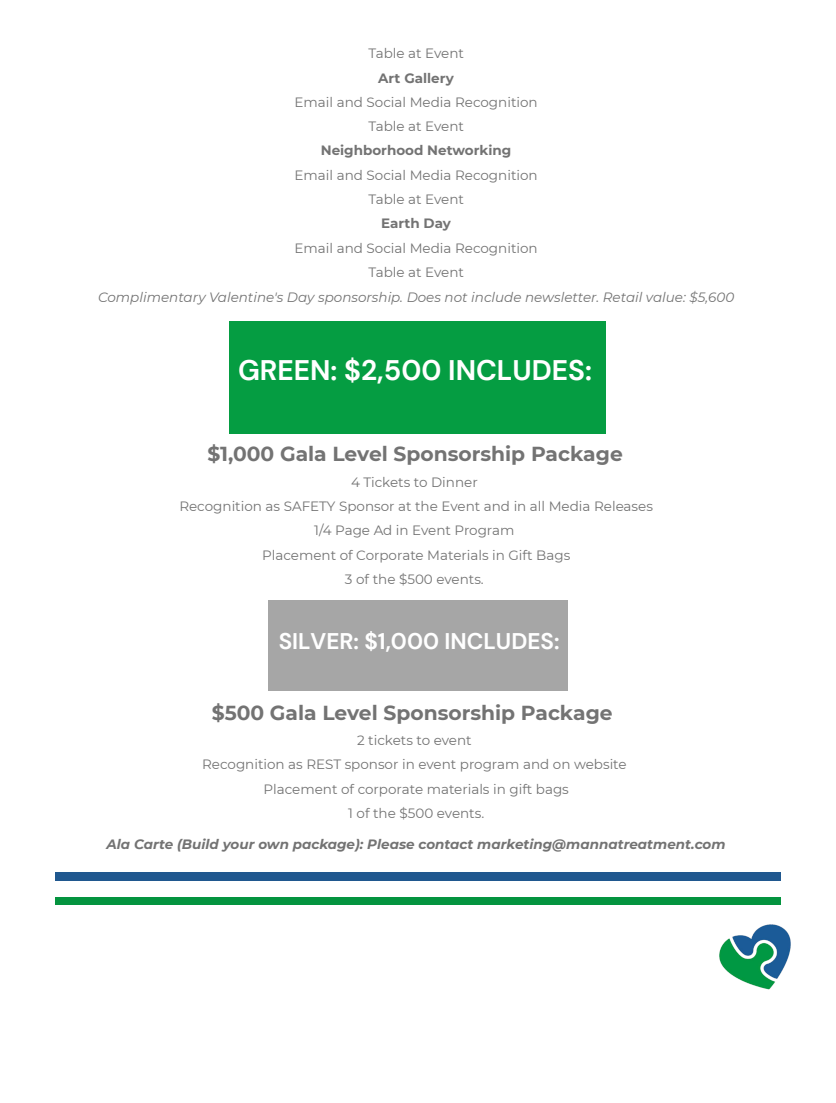
<style>
.page{position:relative;width:836px;height:1103px;background:#fff}
.page>*{position:absolute;margin:0;border:0;box-sizing:border-box;transform-origin:0 0}
.t1{font:700 28.35px "DM Sans";color:#fff}
.t2{font:700 22.65px "DM Sans";color:#fff}
.t3{font:700 20.25px "Montserrat";color:#737373}
.t4{font:13.5px "Montserrat";color:#737373}
.t5{font:italic 13.5px "Montserrat";color:#737373}
.t6{font:italic 700 13.5px "Montserrat";color:#737373}
.t7{font:700 13.5px "Montserrat";color:#737373}
</style>
<div class="page">
<div style="left:229px;top:321px;width:376px;height:112px;background:#059d42"></div>
<div style="left:268px;top:600px;width:300px;height:90px;background:#a6a6a6"></div>
<div style="left:55px;top:872px;width:725px;height:9px;background:#20588f"></div>
<div style="left:55px;top:897px;width:725px;height:7px;background:#04943f"></div>
<img style="left:719px;top:924px;width:72px;height:66px">
<p class="t4" style="left:368px;top:45px;width:97px">Table at Event</p>
<p class="t7" style="left:378px;top:69px;width:77px">Art Gallery</p>
<p class="t4" style="left:294px;top:94px;width:244px">Email and Social Media Recognition</p>
<p class="t4" style="left:368px;top:118px;width:97px">Table at Event</p>
<p class="t7" style="left:321px;top:142px;width:192px">Neighborhood Networking</p>
<p class="t4" style="left:294px;top:167px;width:244px">Email and Social Media Recognition</p>
<p class="t4" style="left:368px;top:191px;width:97px">Table at Event</p>
<p class="t7" style="left:381px;top:215px;width:71px">Earth Day</p>
<p class="t4" style="left:294px;top:240px;width:244px">Email and Social Media Recognition</p>
<p class="t4" style="left:368px;top:264px;width:97px">Table at Event</p>
<p class="t5" style="left:98px;top:289px;width:637px">Complimentary Valentine's Day sponsorship. Does not include newsletter. Retail value: $5,600</p>
<p class="t1" style="left:238px;top:352px;width:355px">GREEN: $2,500 INCLUDES:</p>
<h3 class="t3" style="left:207px;top:442px;width:417px">$1,000 Gala Level Sponsorship Package</h3>
<p class="t4" style="left:351px;top:474px;width:128px">4 Tickets to Dinner</p>
<p class="t4" style="left:179px;top:498px;width:475px">Recognition as SAFETY Sponsor at the Event and in all Media Releases</p>
<p class="t4" style="left:314px;top:522px;width:202px">1/4 Page Ad in Event Program</p>
<p class="t4" style="left:262px;top:546px;width:310px">Placement of Corporate Materials in Gift Bags</p>
<p class="t4" style="left:345px;top:571px;width:140px">3 of the $500 events.</p>
<p class="t2" style="left:279px;top:627px;width:282px">SILVER: $1,000 INCLUDES:</p>
<h3 class="t3" style="left:212px;top:700px;width:402px">$500 Gala Level Sponsorship Package</h3>
<p class="t4" style="left:357px;top:732px;width:116px">2 tickets to event</p>
<p class="t4" style="left:202px;top:756px;width:426px">Recognition as REST sponsor in event program and on website</p>
<p class="t4" style="left:263px;top:780px;width:307px">Placement of corporate materials in gift bags</p>
<p class="t4" style="left:348px;top:805px;width:138px">1 of the $500 events.</p>
<p class="t6" style="left:106px;top:836px;width:620px">Ala Carte (Build your own package): Please contact marketing@mannatreatment.com</p>
</div>
